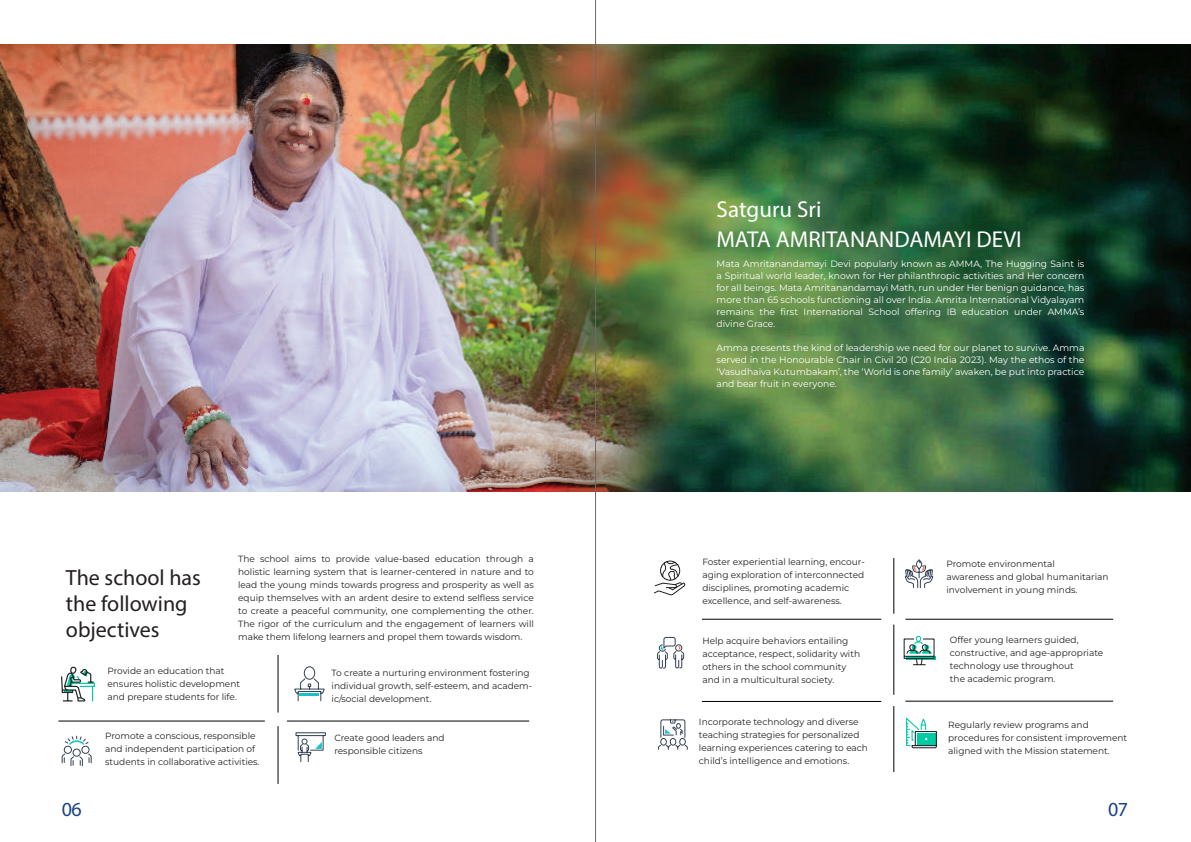
<style>
.page{position:relative;width:1191px;height:842px;background:#fff}
.page>*{position:absolute;margin:0;border:0;box-sizing:border-box;transform-origin:0 0}
.t1{font:23px/30.4px "Myriad Pro";color:#fff}
.t2{font:22px/26.4px "Myriad Pro";color:#231f20}
.t3{font:20px "Myriad Pro";color:#1a4383}
.t4{font:100 9.2px/12px "Montserrat";color:#fff;text-align:justify}
.t5{font:100 9px/13px "Montserrat";color:#231f20}
</style>
<div class="page">
<img style="left:0;top:45px;width:1191px;height:447px">
<svg style="left:61px;top:666px;width:34px;height:36px"></svg>
<svg style="left:295px;top:732px;width:31px;height:30px"></svg>
<svg style="left:294px;top:666px;width:31px;height:36px"></svg>
<hr style="left:300px;top:693px;width:19px;height:3px;background:#17c2c9">
<svg style="left:905px;top:560px;width:28px;height:29px"></svg>
<svg style="left:61px;top:735px;width:31px;height:31px"></svg>
<svg style="left:657px;top:636px;width:27px;height:33px"></svg>
<svg style="left:654px;top:561px;width:31px;height:34px"></svg>
<svg style="left:906px;top:717px;width:31px;height:32px"></svg>
<svg style="left:903px;top:635px;width:32px;height:31px"></svg>
<svg style="left:658px;top:719px;width:30px;height:31px"></svg>
<hr style="left:58px;top:721px;width:207px;height:1px;background:#000">
<hr style="left:287px;top:721px;width:242px;height:1px;background:#000">
<hr style="left:278px;top:655px;width:1px;height:57px;background:#000">
<hr style="left:278px;top:726px;width:1px;height:58px;background:#000">
<hr style="left:893px;top:558px;width:1px;height:56px;background:#000">
<hr style="left:893px;top:625px;width:1px;height:70px;background:#000">
<hr style="left:893px;top:706px;width:1px;height:66px;background:#000">
<hr style="left:702px;top:619px;width:179px;height:1px;background:#000">
<hr style="left:702px;top:701px;width:179px;height:1px;background:#000">
<hr style="left:905px;top:619px;width:208px;height:1px;background:#000">
<hr style="left:905px;top:701px;width:208px;height:1px;background:#000">
<hr style="left:595px;top:0;width:1px;height:842px;background:#706866">
<h1 class="t1" style="left:716px;top:194px;width:307px">Satguru Sri<br>MATA AMRITANANDAMAYI DEVI</h1>
<p class="t5" style="left:238px;top:552px;width:297px;text-align:justify">The school aims to provide value-based education through a holistic learning system that is learner-centered in nature and to lead the young minds towards progress and prosperity as well as equip themselves with an ardent desire to extend selfless service to create a peaceful community, one complementing the other.<br>The rigor of the curriculum and the engagement of learners will make them lifelong learners and propel them towards wisdom.</p>
<h2 class="t2" style="left:66px;top:564px;width:136px">The school has the following objectives</h2>
<p class="t5" style="left:107px;top:664px;width:134px">Provide an education that ensures holistic development and prepare students for life.</p>
<p class="t5" style="left:332px;top:666px;width:202px">To create a nurturing environment fostering individual growth, self-esteem, and academ&shy;ic/social development.</p>
<p class="t5" style="left:105px;top:729px;width:156px">Promote a conscious, responsible and independent participation of students in collaborative activities.</p>
<p class="t5" style="left:334px;top:731px;width:112px">Create good leaders and responsible citizens</p>
<p class="t4" style="left:716px;top:257px;width:369px">Mata Amritanandamayi Devi popularly known as AMMA, The Hugging Saint is a Spiritual world leader, known for Her philanthropic activities and Her concern for all beings. Mata Amritanandamayi Math, run under Her benign guidance, has more than 65 schools functioning all over India. Amrita International Vidyalayam remains the first International School offering IB education under AMMA’s divine Grace.</p>
<p class="t4" style="left:716px;top:341px;width:369px">Amma presents the kind of leadership we need for our planet to survive. Amma served in the Honourable Chair in Civil 20 (C20 India 2023). May the ethos of the ‘Vasudhaiva Kutumbakam’, the ‘World is one family’ awaken, be put into practice and bear fruit in everyone.</p>
<p class="t5" style="left:702px;top:555px;width:164px">Foster experiential learning, encour&shy;aging exploration of interconnected disciplines, promoting academic excellence, and self-awareness.</p>
<p class="t5" style="left:702px;top:634px;width:159px">Help acquire behaviors entailing acceptance, respect, solidarity with others in the school community and in a multicultural society.</p>
<p class="t5" style="left:699px;top:715px;width:171px">Incorporate technology and diverse teaching strategies for personalized learning experiences catering to each child’s intelligence and emotions.</p>
<p class="t5" style="left:946px;top:557px;width:163px">Promote environmental<br>awareness and global humanitarian involvement in young minds.</p>
<p class="t5" style="left:950px;top:633px;width:155px">Offer young learners guided, constructive, and age-appropriate technology use throughout<br>the academic program.</p>
<p class="t5" style="left:948px;top:718px;width:180px">Regularly review programs and procedures for consistent improvement aligned with the Mission statement.</p>
<h3 class="t3" style="left:62px;top:796px;width:21px">06</h3>
<h3 class="t3" style="left:1108px;top:796px;width:21px">07</h3>
</div>
